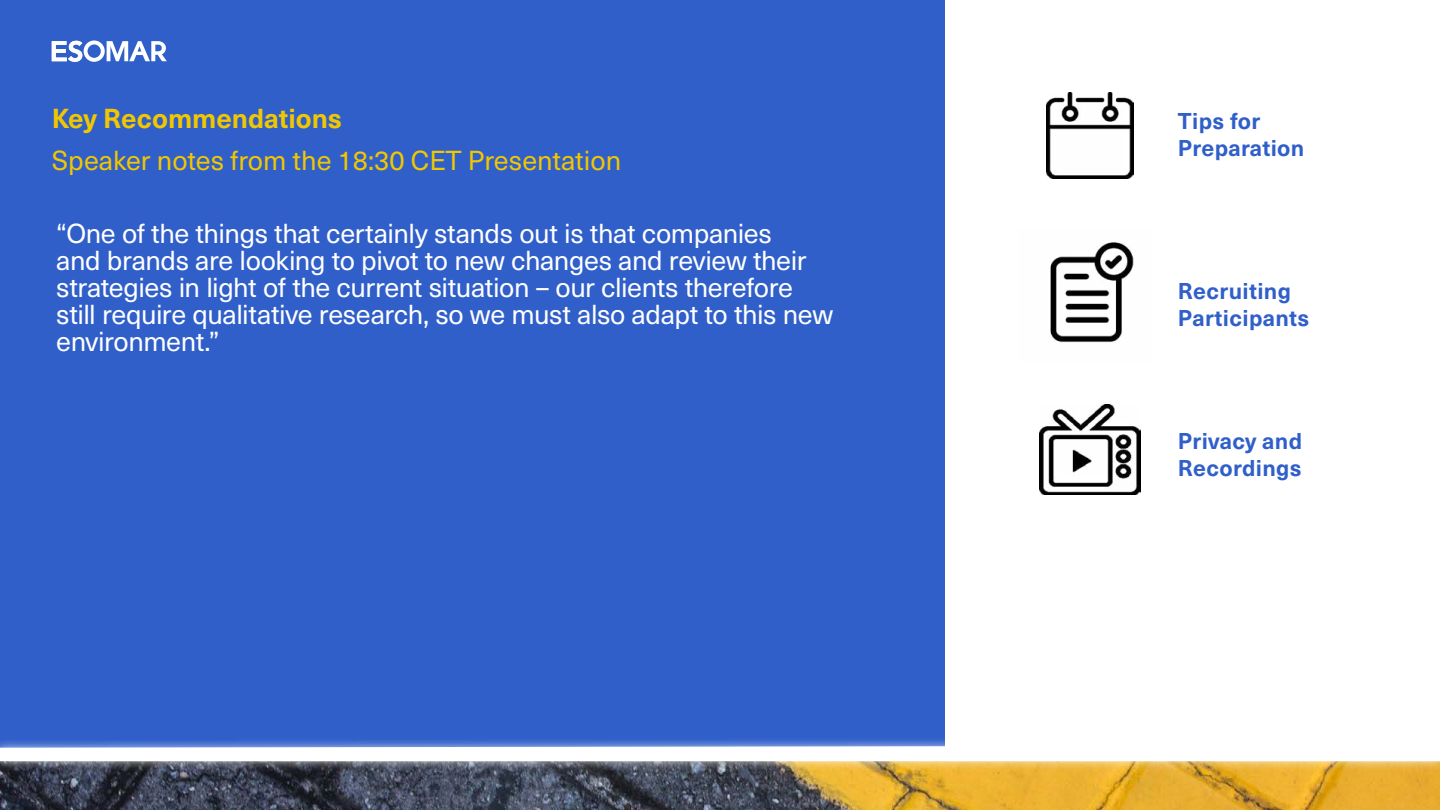
<style>
.page{position:relative;width:1440px;height:810px;background:#fff}
.page>*{position:absolute;margin:0;border:0;box-sizing:border-box;transform-origin:0 0}
.t1{font:27px/27px "Neue Haas Unica Pro";letter-spacing:-.015em;color:#fff}
.t2{font:27px "Neue Haas Unica Pro";color:#f1c700}
.t3{font:700 27px "Neue Haas Unica Pro";color:#f1c700}
.t4{font:700 22.5px/27px "Neue Haas Unica Pro";letter-spacing:.015em;color:#305fca}
</style>
<div class="page">
<div style="left:0;top:0;width:945px;height:810px;background:#305fca"></div>
<svg style="left:52px;top:40px;width:115px;height:22px"></svg>
<img style="left:1046px;top:93px;width:88px;height:85px">
<img style="left:1050px;top:242px;width:84px;height:101px">
<img style="left:1040px;top:404px;width:100px;height:91px">
<img style="left:0;top:772px;width:1440px;height:38px">
<div style="left:0;top:736px;width:1440px;height:36px;background:#fff;opacity:.75"></div>
<svg style="left:0;top:745px;width:1440px;height:16px"></svg>
<p class="t3" style="left:52px;top:102px;width:292px">Key Recommendations</p>
<p class="t4" style="left:1178px;top:108px;width:128px">Tips for<br>Preparation</p>
<p class="t2" style="left:52px;top:144px;width:571px">Speaker notes from the 18:30 CET Presentation</p>
<p class="t1" style="left:56px;top:220px;width:778px">“One of the things that certainly stands out is that companies<br>and brands are looking to pivot to new changes and review their strategies in light of the current situation – our clients therefore still require qualitative research, so we must also adapt to this new environment.”</p>
<p class="t4" style="left:1178px;top:278px;width:133px">Recruiting<br>Participants</p>
<p class="t4" style="left:1178px;top:427px;width:126px">Privacy and<br>Recordings</p>
</div>
